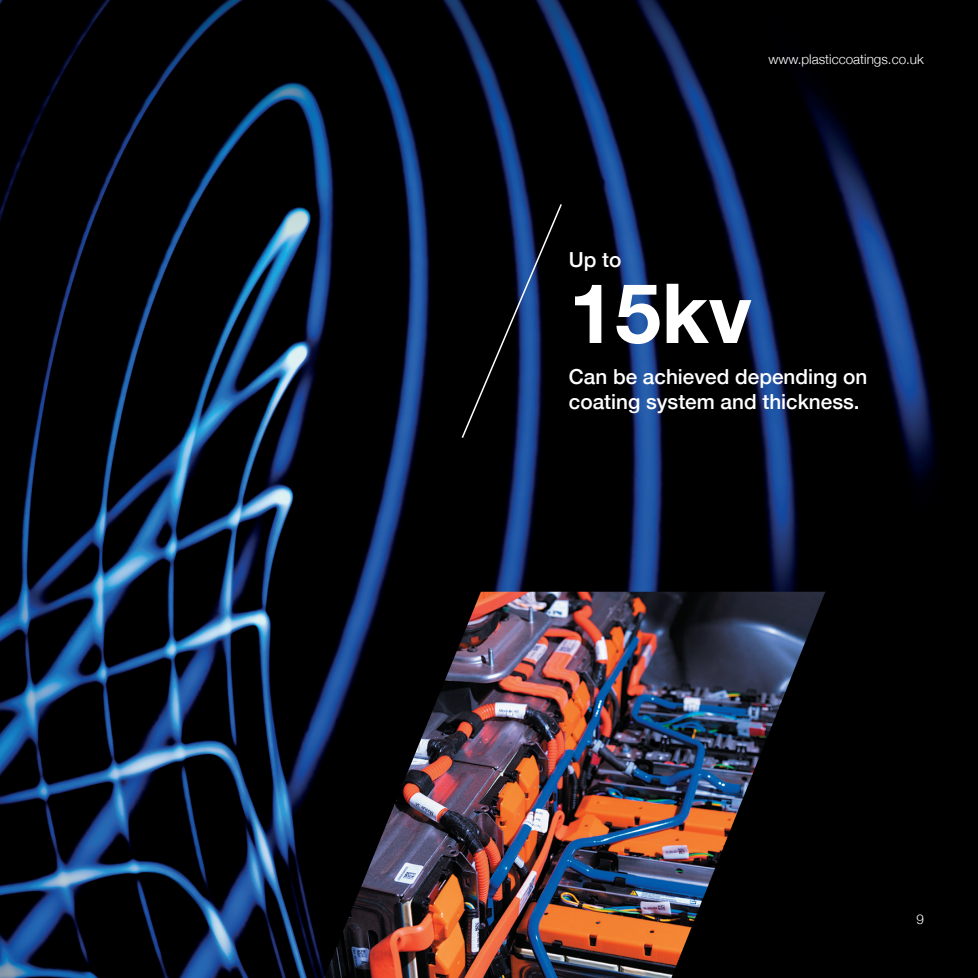
<style>
.page{position:relative;width:978px;height:978px;background:#fff}
.page>*{position:absolute;margin:0;border:0;box-sizing:border-box;transform-origin:0 0}
.t1{font:700 82.95px "Helvetica Neue";color:#fff}
.t2{font:500 20.7px/24.2px "Helvetica Neue";color:#fff}
.t3{font:300 13.5px "Helvetica Neue";color:#fff}
</style>
<div class="page">
<img style="left:0;top:0;width:978px;height:978px">
<img style="left:324px;top:592px;width:501px;height:386px">
<svg style="left:460px;top:202px;width:103px;height:238px;background:#0a1224"></svg>
<p class="t3" style="left:768px;top:54px;width:157px">www.plasticcoatings.co.uk</p>
<p class="t2" style="left:569px;top:249px;width:54px">Up to</p>
<h1 class="t1" style="left:569px;top:284px;width:184px">15kv</h1>
<p class="t2" style="left:569px;top:367px;width:300px">Can be achieved depending on coating system and thickness.</p>
<p class="t3" style="left:916px;top:914px;width:9px">9</p>
</div>
